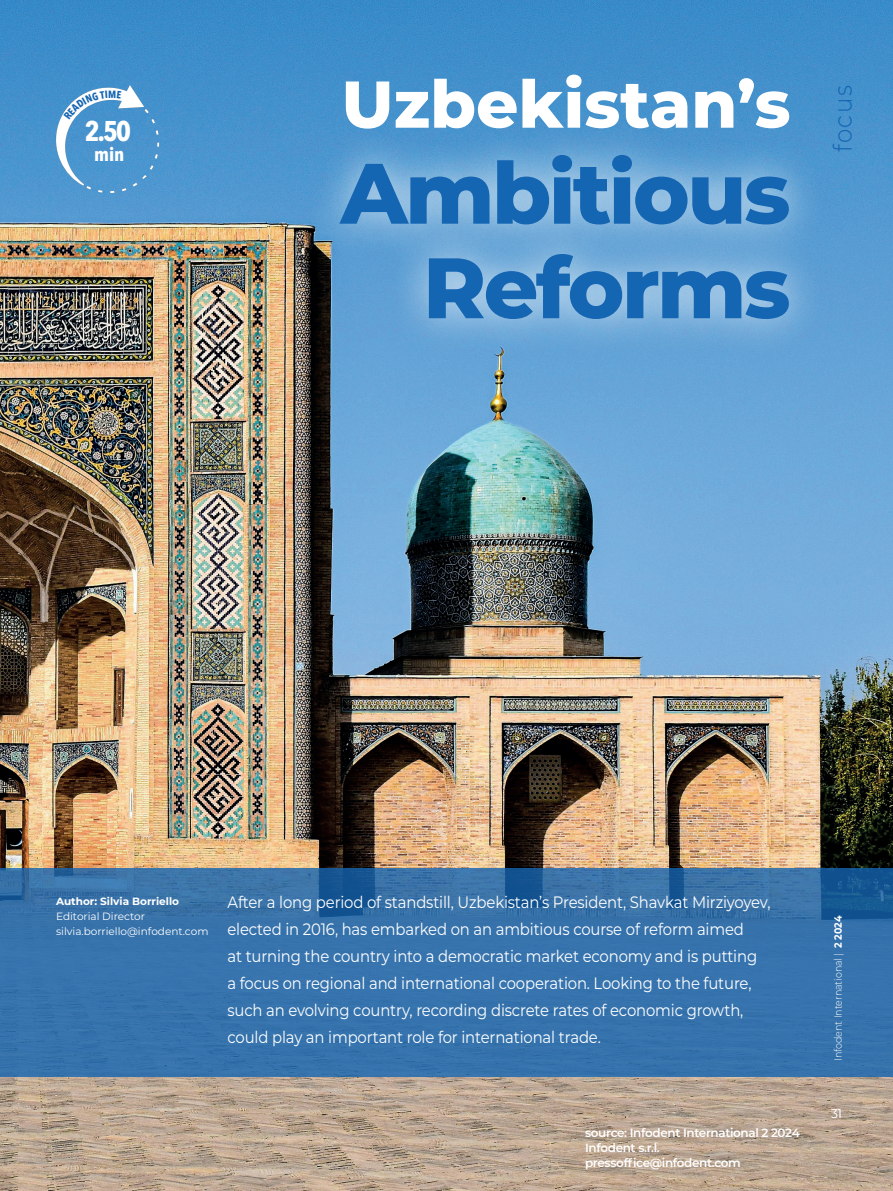
<style>
.page{position:relative;width:893px;height:1191px;background:#fff}
.page>*{position:absolute;margin:0;border:0;box-sizing:border-box;transform-origin:0 0}
.t1{font:800 66px "Montserrat";color:#fff}
.t2{font:700 condensed 28.35px "Avenir Next LT Pro";color:#fff}
.t3{font:300 25.5px "Montserrat";color:#1465b2;scale:.9 1}
.t4{font:700 condensed 18.75px "Avenir Next LT Pro";color:#fff}
.t5{font:16.5px/27px "Montserrat";letter-spacing:-.01em;color:#fff;scale:.9 1}
.t6{font:300 12.75px "Montserrat";color:#fff;scale:.9 1}
.t7{font:600 12px "Montserrat";letter-spacing:-.03em;color:#fff}
.t8{font:10.5px "Montserrat";color:#fff}
.t9{font:300 10.5px "Montserrat";color:#fff;scale:.9 1}
.t10{font:700 10.5px "Montserrat";color:#fff}
.t11{font:700 10.5px "Avenir Next Condensed";color:#1465b2}
.s1{font-weight:700}
</style>
<div class="page">
<img style="left:0;top:0;width:893px;height:1191px">
<svg style="left:0;top:868px;width:893px;height:209px;background:#3571aa"></svg>
<div style="left:305px;top:118px;width:521px;height:239px;background:#fff;opacity:.75"></div>
<svg style="left:429px;top:254px;width:360px;height:65px;background:#4a8cc7"></svg>
<svg style="left:339px;top:155px;width:450px;height:69px;background:#488cc7"></svg>
<svg style="left:50px;top:80px;width:109px;height:113px;background:#62a2d4"></svg>
<p class="t11" style="left:108px;top:88px;width:10px">M</p>
<p class="t2" style="left:85px;top:113px;width:48px">2.50</p>
<p class="t4" style="left:94px;top:143px;width:32px">min</p>
<p class="t1" style="left:342px;top:56px;width:450px">Uzbekistan’s</p>
<p class="t3" style="left:825px;top:152px;width:76px;rotate:-90deg">focus</p>
<p class="t10" style="left:56px;top:893px;width:124px">Author: Silvia Borriello</p>
<p class="t8" style="left:56px;top:909px;width:90px">Editorial Director</p>
<p class="t8" style="left:56px;top:924px;width:154px">silvia.borriello@infodent.com</p>
<p class="t5" style="left:227px;top:888px;width:605px">After a long period of standstill, Uzbekistan’s President, Shavkat Mirziyoyev, elected in 2016, has embarked on an ambitious course of reform aimed<br>at turning the country into a democratic market economy and is putting<br>a focus on regional and international cooperation. Looking to the future, such an evolving country, recording discrete rates of economic growth, could play an important role for international trade.</p>
<p class="t7" style="left:585px;top:1123px;width:216px">source: Infodent International 2 2024</p>
<p class="t7" style="left:585px;top:1138px;width:76px">Infodent s.r.l.</p>
<p class="t7" style="left:585px;top:1153px;width:157px">pressoffice@infodent.com</p>
<p class="t9" style="left:831px;top:1061px;width:163px;rotate:-90deg">Infodent International | <span class="s1">2 2024</span></p>
<p class="t6" style="left:831px;top:1105px;width:13px">31</p>
</div>
